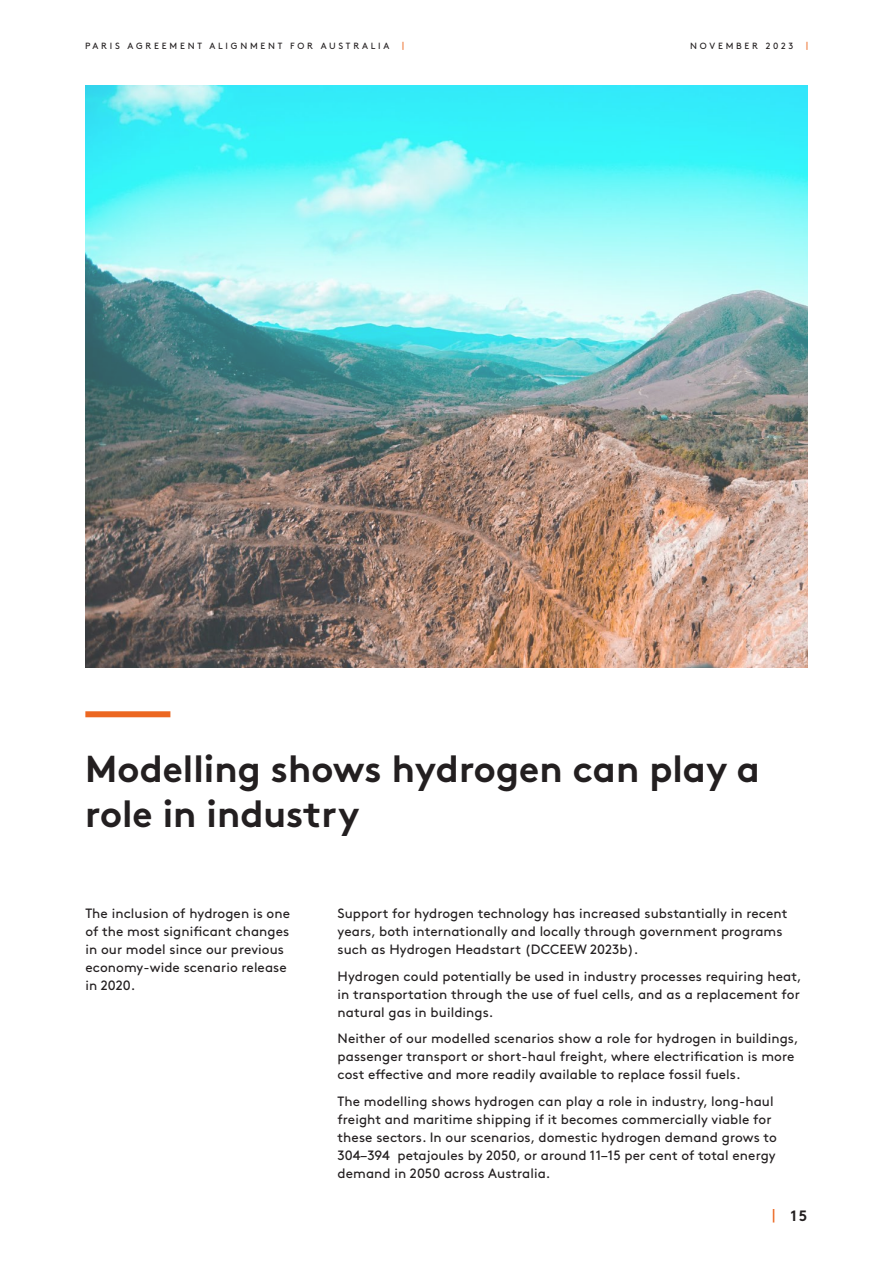
<style>
.page{position:relative;width:893px;height:1263px;background:#fff}
.page>*{position:absolute;margin:0;border:0;box-sizing:border-box;transform-origin:0 0}
.BODY_COPY{font:700 37.5px/45px "Brown Pro";color:#231f20}
.t1{font:700 15px "Brown Pro";color:#231f20}
.BODY_COPY-2{font:13.5px/18px "Brown Pro";letter-spacing:.005em;color:#231f20}
.t2{font:9px "Brown Pro";letter-spacing:.31em;color:#231f20}
.t3{font:9px "Brown Pro";color:#ec6721}
.s1{font-weight:400;color:#ec6721}
</style>
<div class="page">
<div style="left:85px;top:711px;width:85px;height:6px;background:#ec6721"></div>
<img style="left:85px;top:85px;width:723px;height:583px">
<p class="t2" style="left:85px;top:39px;width:306px">PARIS AGREEMENT ALIGNMENT FOR AUSTRALIA</p>
<p class="t3" style="left:402px;top:39px;width:3px">|</p>
<p class="t2" style="left:690px;top:39px;width:105px">NOVEMBER 2023</p>
<p class="t3" style="left:806px;top:39px;width:3px">|</p>
<p class="BODY_COPY" style="left:85px;top:742px;width:676px">Modelling shows hydrogen can play a role in industry</p>
<p class="BODY_COPY-2" style="left:85px;top:903px;width:206px">The inclusion of hydrogen is one of the most significant changes in our model since our previous economy-wide scenario release in 2020.</p>
<p class="BODY_COPY-2" style="left:338px;top:903px;width:451px">Support for hydrogen technology has increased substantially in recent years, both internationally and locally through government programs such as Hydrogen Headstart (DCCEEW 2023b).</p>
<p class="BODY_COPY-2" style="left:338px;top:966px;width:466px">Hydrogen could potentially be used in industry processes requiring heat, in transportation through the use of fuel cells, and as a replacement for natural gas in buildings.</p>
<p class="BODY_COPY-2" style="left:338px;top:1028px;width:463px">Neither of our modelled scenarios show a role for hydrogen in buildings, passenger transport or short-haul freight, where electrification is more cost effective and more readily available to replace fossil fuels.</p>
<p class="BODY_COPY-2" style="left:338px;top:1091px;width:441px">The modelling shows hydrogen can play a role in industry, long-haul freight and maritime shipping if it becomes commercially viable for these sectors. In our scenarios, domestic hydrogen demand grows to 304–394 petajoules by 2050, or around 11–15 per cent of total energy demand in 2050 across Australia.</p>
<p class="t1" style="left:772px;top:1203px;width:37px"><span class="s1">|</span> 15</p>
</div>
